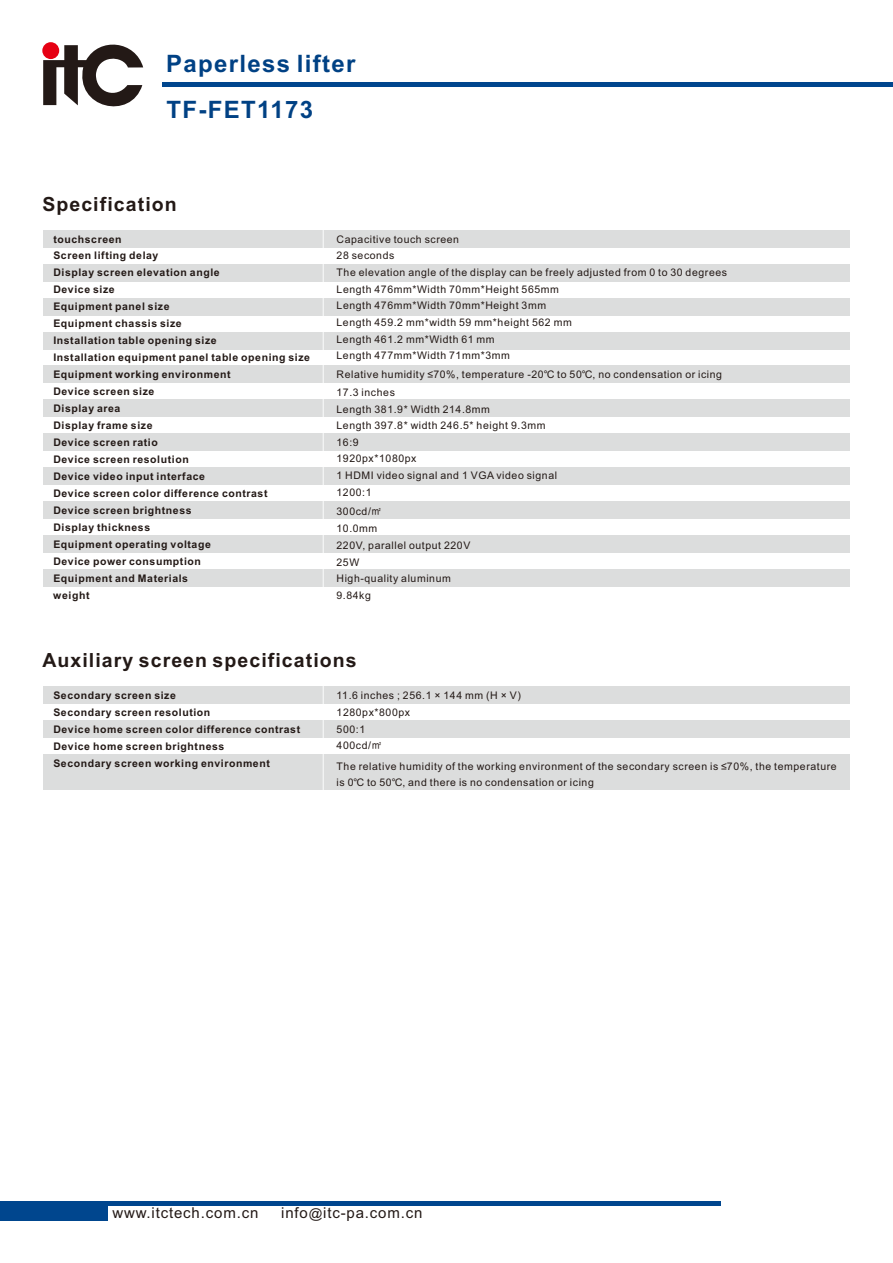
<style>
.page{position:relative;width:893px;height:1263px;background:#fff}
.page>*{position:absolute;margin:0;border:0;box-sizing:border-box;transform-origin:0 0}
.t1{font:700 24px/46.3px "Arial";letter-spacing:.055em;color:#004184}
.t2{font:700 19.5px "Arial";letter-spacing:.055em;color:#231916}
.t3{font:15px "Arial";letter-spacing:.055em;color:#231916}
.t4{font:10.5px/16.8px "Arial";letter-spacing:.055em;color:#231916}
.t5{font:700 10.5px/17px "Arial";letter-spacing:.055em;color:#231916}
.s1{font-family:"Arial Unicode MS"}
.s2{font-size:13.5px}
</style>
<div class="page">
<hr style="left:0;top:1202px;width:720px;height:4px;background:#00468e">
<div style="left:0;top:1202px;width:108px;height:18px;background:#00468e"></div>
<hr style="left:163px;top:82px;width:730px;height:4px;background:#00468e">
<svg style="left:43px;top:42px;width:100px;height:65px"></svg>
<div style="left:44px;top:230px;width:806px;height:18px;background:#dcdddd"></div>
<div style="left:44px;top:298px;width:806px;height:17px;background:#dcdddd"></div>
<div style="left:44px;top:332px;width:806px;height:17px;background:#dcdddd"></div>
<div style="left:44px;top:264px;width:806px;height:18px;background:#dcdddd"></div>
<div style="left:44px;top:366px;width:806px;height:17px;background:#dcdddd"></div>
<div style="left:44px;top:399px;width:806px;height:18px;background:#dcdddd"></div>
<div style="left:44px;top:467px;width:806px;height:18px;background:#dcdddd"></div>
<div style="left:44px;top:501px;width:806px;height:18px;background:#dcdddd"></div>
<div style="left:44px;top:569px;width:806px;height:18px;background:#dcdddd"></div>
<div style="left:44px;top:535px;width:806px;height:18px;background:#dcdddd"></div>
<div style="left:44px;top:433px;width:806px;height:18px;background:#dcdddd"></div>
<hr style="left:322px;top:224px;width:2px;height:366px;background:#fff">
<div style="left:44px;top:686px;width:806px;height:18px;background:#dcdddd"></div>
<div style="left:44px;top:754px;width:806px;height:18px;background:#dcdddd"></div>
<div style="left:44px;top:772px;width:806px;height:17px;background:#dcdddd"></div>
<div style="left:44px;top:720px;width:806px;height:18px;background:#dcdddd"></div>
<hr style="left:322px;top:680px;width:2px;height:122px;background:#fff">
<h1 class="t1" style="left:166px;top:43px;width:191px">Paperless lifter<br>TF-FET1173</h1>
<h2 class="t2" style="left:42px;top:197px;width:136px">Specification</h2>
<p class="t5" style="left:53px;top:231px;width:258px">touchscreen<br>Screen lifting delay<br>Display screen elevation angle<br>Device size<br>Equipment panel size<br>Equipment chassis size<br>Installation table opening size<br>Installation equipment panel table opening size<br>Equipment working environment<br>Device screen size<br>Display area<br>Display frame size<br>Device screen ratio<br>Device screen resolution<br>Device video input interface<br>Device screen color difference contrast<br>Device screen brightness<br>Display thickness<br>Equipment operating voltage<br>Device power consumption<br>Equipment and Materials<br>weight</p>
<p class="t4" style="left:337px;top:232px;width:392px">Capacitive touch screen<br>28 seconds<br>The elevation angle of the display can be freely adjusted from 0 to 30 degrees Length 476mm*Width 70mm*Height 565mm<br>Length 476mm*Width 70mm*Height 3mm<br>Length 459.2 mm*width 59 mm*height 562 mm<br>Length 461.2 mm*Width 61 mm<br>Length 477mm*Width 71mm*3mm</p>
<p class="t4" style="left:337px;top:367px;width:387px">Relative humidity ≤70%, temperature -20<span class="s1">℃</span> to 50<span class="s1">℃</span>, no condensation or icing<br>17.3 inches<br>Length 381.9* Width 214.8mm<br>Length 397.8* width 246.5* height 9.3mm<br>16:9<br>1920px*1080px<br>1 HDMI video signal and 1 VGA video signal<br>1200:1</p>
<p class="t4" style="left:336px;top:504px;width:135px">300cd/<span class="s1">㎡<br></span>10.0mm<br>220V, parallel output 220V<br>25W<br>High-quality aluminum<br>9.84kg</p>
<h2 class="t2" style="left:42px;top:653px;width:316px">Auxiliary screen specifications</h2>
<p class="t5" style="left:53px;top:688px;width:248px">Secondary screen size<br>Secondary screen resolution<br>Device home screen color difference contrast Device home screen brightness<br>Secondary screen working environment</p>
<p class="t4" style="left:337px;top:688px;width:186px">11.6 inches ; 256.1 × 144 mm (H × V)<br>1280px*800px<br>500:1<br>400cd/<span class="s1">㎡</span></p>
<p class="t4" style="left:337px;top:759px;width:502px;line-height:16.4px">The relative humidity of the working environment of the secondary screen is ≤70%, the temperature is 0<span class="s1">℃</span> to 50<span class="s1">℃</span>, and there is no condensation or icing</p>
<h3 class="t3" style="left:112px;top:1207px;width:147px">www.itctech.com.cn</h3>
<h3 class="t3" style="left:281px;top:1207px;width:143px">info<span class="s2">@</span>itc-pa.com.cn</h3>
</div>
